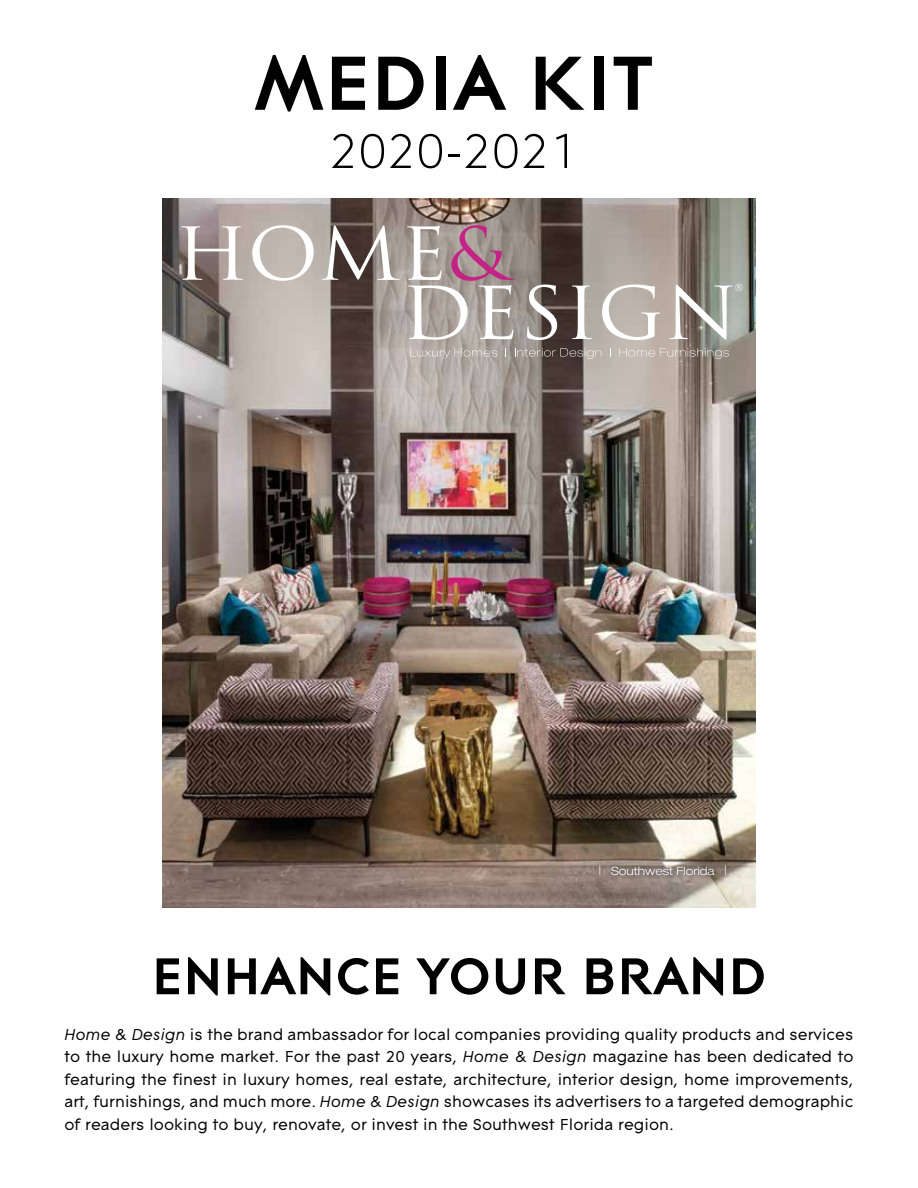
<style>
.page{position:relative;width:918px;height:1188px;background:#fff}
.page>*{position:absolute;margin:0;border:0;box-sizing:border-box;transform-origin:0 0}
.t1{font:700 79.65px "Contax Pro 75";color:#000}
.t2{font:700 53.85px "Contax Pro 75";color:#000}
.t3{font:50.7px "Contax Pro 45 Lig";color:#000}
.t4{font:16.5px/22.5px "Contax Pro 55";color:#000;text-align:justify}
.t5{font:300 expanded 11.55px "Helvetica Neue";color:#fff}
.s1{font-size:13.2px}
.s2{font-family:"Contax Pro 56";font-style:italic}
</style>
<div class="page">
<img style="left:162px;top:198px;width:594px;height:710px">
<div style="left:596px;top:862px;width:134px;height:17px;background:#000;opacity:.75"></div>
<svg style="left:181px;top:226px;width:62px;height:54px"></svg>
<svg style="left:252px;top:225px;width:62px;height:56px"></svg>
<svg style="left:407px;top:225px;width:108px;height:115px;background:#b5a3a5"></svg>
<svg style="left:527px;top:285px;width:30px;height:55px"></svg>
<svg style="left:572px;top:286px;width:20px;height:53px"></svg>
<svg style="left:602px;top:285px;width:58px;height:55px"></svg>
<svg style="left:322px;top:225px;width:78px;height:55px"></svg>
<svg style="left:410px;top:348px;width:87px;height:11px"></svg>
<svg style="left:515px;top:348px;width:86px;height:11px"></svg>
<svg style="left:619px;top:348px;width:110px;height:11px"></svg>
<svg style="left:669px;top:284px;width:74px;height:56px"></svg>
<h1 class="t1" style="left:254px;top:33px;width:402px">MEDIA KIT</h1>
<h3 class="t3" style="left:329px;top:121px;width:251px">2020-2021</h3>
<p class="t5" style="left:598px;top:864px;width:130px"><span class="s1">|</span> Southwest Florida <span class="s1">|</span></p>
<h2 class="t2" style="left:152px;top:943px;width:616px">ENHANCE YOUR BRAND</h2>
<p class="t4" style="left:64px;top:1023px;width:791px"><span class="s2">Home &amp; Design</span> is the brand ambassador for local companies providing quality products and services to the luxury home market. For the past 20 years, <span class="s2">Home &amp; Design</span> magazine has been dedicated to featuring the finest in luxury homes, real estate, architecture, interior design, home improvements, art, furnishings, and much more. <span class="s2">Home &amp; Design</span> showcases its advertisers to a targeted demographic of readers looking to buy, renovate, or invest in the Southwest Florida region.</p>
</div>
